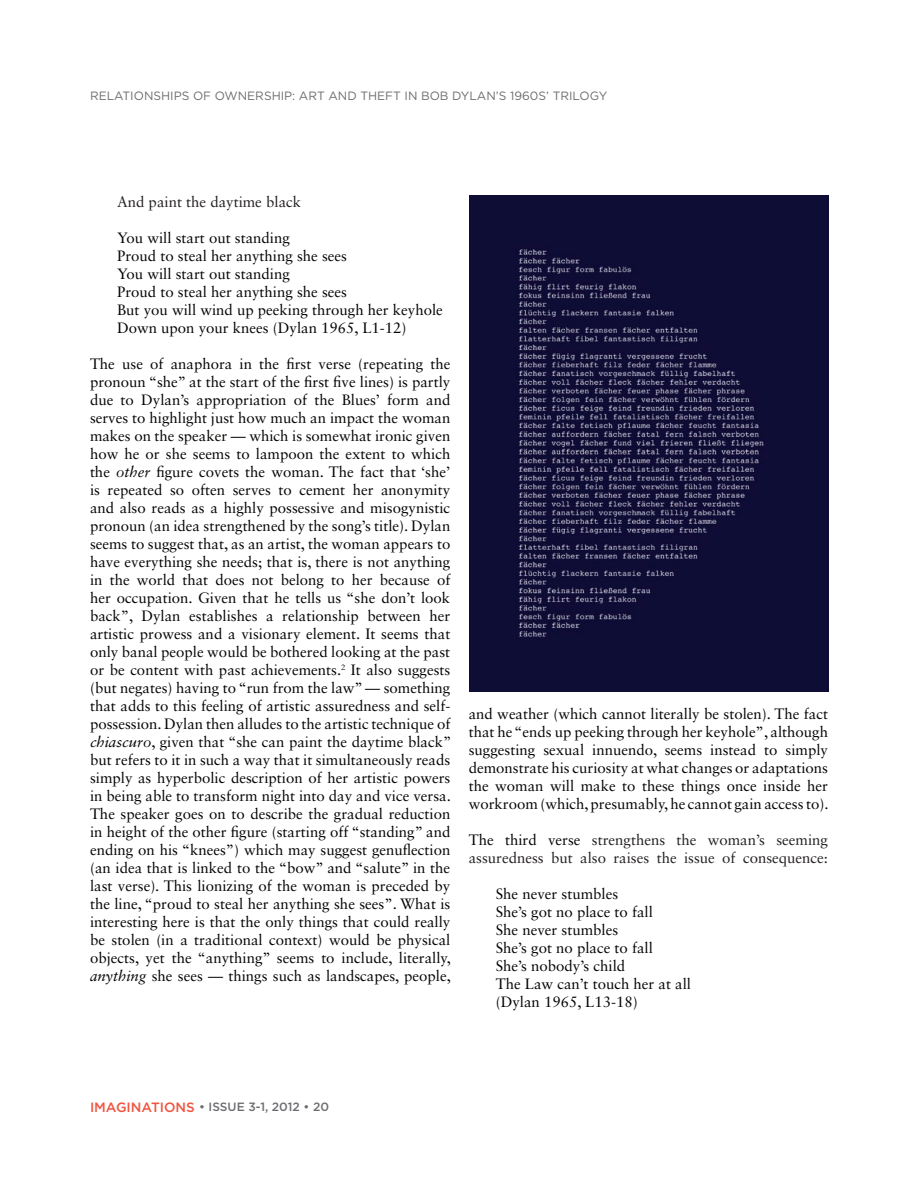
<style>
.page{position:relative;width:918px;height:1188px;background:#fff}
.page>*{position:absolute;margin:0;border:0;box-sizing:border-box;transform-origin:0 0}
.t1{font:15px/18px "Sabon LT Std";color:#040503}
.t2{font:15px/18px "Sabon LT Std";color:#231f20}
.t3{font:12px "Gotham";color:#6c6d70}
.t4{font:500 12px "Gotham";color:#6c6d70}
.s1{font-style:italic}
.s2{color:#040503}
.s3{font-size:13.5px;color:#f05642}
</style>
<div class="page">
<img style="left:469px;top:196px;width:359px;height:495px">
<p class="t3" style="left:90px;top:89px;width:519px">RELATIONSHIPS OF OWNERSHIP: ART AND THEFT IN BOB DYLAN’S 1960S’ TRILOGY</p>
<p class="t2" style="left:117px;top:193px;width:186px">And paint the daytime black</p>
<p class="t1" style="left:117px;top:229px;width:327px">You will start out standing<br>Proud to steal her anything she sees<br>You will start out standing<br>Proud to steal her anything she sees<br>But you will wind up peeking through her keyhole Down upon your knees (Dylan 1965, L1-12)</p>
<p class="t1" style="left:90px;top:355px;width:363px;text-align:justify">The use of anaphora in the first verse (repeating the pronoun “she” at the start of the first five lines) is partly due to Dylan’s appropriation of the Blues’ form and serves to highlight just how much an impact the woman makes on the speaker — which is somewhat ironic given how he or she seems to lampoon the extent to which the <span class="s1">other</span> figure covets the woman. The fact that ‘she’ is repeated so often serves to cement her anonymity and also reads as a highly possessive and misogynistic pronoun (an idea strengthened by the song’s title). Dylan seems to suggest that, as an artist, the woman appears to have everything she needs; that is, there is not anything in the world that does not belong to her because of her occupation. Given that he tells us “she don’t look back”, Dylan establishes a relationship between her artistic prowess and a visionary element. It seems that only banal people would be bothered looking at the past or be content with past achievements.<sup>2</sup> It also suggests (but negates) having to “run from the law” — something that adds to this feeling of artistic assuredness and self&shy;possession. Dylan then alludes to the artistic technique of <span class="s1">chiascuro</span>, given that “she can paint the daytime black” but refers to it in such a way that it simultaneously reads simply as hyperbolic description of her artistic powers in being able to transform night into day and vice versa.<br>The speaker goes on to describe the gradual reduction in height of the other figure (starting off “standing” and ending on his “knees”) which may suggest genuflection (an idea that is linked to the “bow” and “salute” in the last verse). This lionizing of the woman is preceded by the line, “proud to steal her anything she sees”. What is interesting here is that the only things that could really be stolen (in a traditional context) would be physical objects, yet the “anything” seems to include, literally, <span class="s1">anything</span> she sees — things such as landscapes, people,</p>
<p class="t1" style="left:469px;top:704px;width:361px;text-align:justify">and weather (which cannot literally be stolen). The fact that he “ends up peeking through her keyhole”, although suggesting sexual innuendo, seems instead to simply demonstrate his curiosity at what changes or adaptations the woman will make to these things once inside her workroom (which, presumably, he cannot gain access to).</p>
<p class="t2" style="left:469px;top:830px;width:361px"><span class="s2">The third verse</span> strengthens the woman’s seeming assuredness but also raises the issue of consequence:</p>
<p class="t1" style="left:496px;top:884px;width:197px">She never stumbles<br>She’s got no place to fall<br>She never stumbles<br>She’s got no place to fall<br>She’s nobody’s child<br>The Law can’t touch her at all (Dylan 1965, L13-18)</p>
<p class="t4" style="left:90px;top:1100px;width:241px"><span class="s3">IMAGINATIONS</span> • ISSUE 3-1, 2012 • 20</p>
</div>
